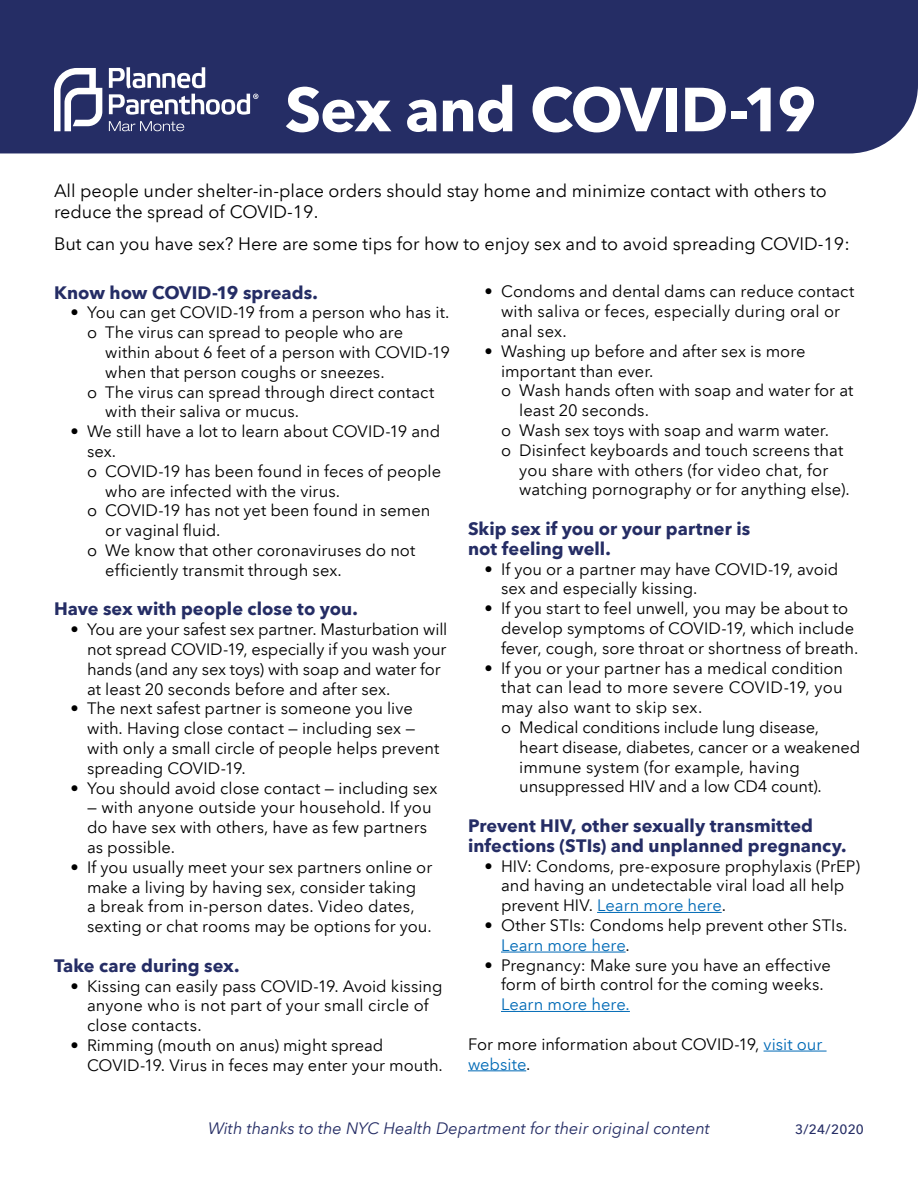
<style>
.page{position:relative;width:918px;height:1188px;background:#fff}
.page>*{position:absolute;margin:0;border:0;box-sizing:border-box;transform-origin:0 0}
.t1{font:700 61.5px "Avenir Next LT Pro";letter-spacing:-.02em;color:#fff}
.t2{font:700 18px/19.8px "Avenir Next LT Pro";letter-spacing:.005em;color:#252d65}
.t3{font:18px/21.6px "Avenir Next LT Pro";color:#000}
.t4{font:16.5px/19.8px "Avenir Next LT Pro";color:#000}
.t5{font:italic 16.5px "Avenir Next LT Pro";color:#252d65}
.t6{font:16.5px "Avenir Next LT Pro";color:#006ab6}
.t7{font:500 13.5px "Avenir Next LT Pro";letter-spacing:.02em;color:#252d65}
.s1{color:#006ab6}
</style>
<div class="page">
<div style="left:0;top:0;width:918px;height:153px;background:#252d65"></div>
<hr style="left:597px;top:912px;width:125px;height:1px;background:#006ab6">
<hr style="left:501px;top:952px;width:125px;height:1px;background:#006ab6">
<hr style="left:501px;top:1011px;width:129px;height:1px;background:#006ab6">
<hr style="left:764px;top:1051px;width:63px;height:1px;background:#006ab6">
<hr style="left:468px;top:1070px;width:58px;height:1px;background:#006ab6">
<svg style="left:54px;top:68px;width:48px;height:63px"></svg>
<svg style="left:109px;top:67px;width:149px;height:48px"></svg>
<svg style="left:109px;top:121px;width:75px;height:10px"></svg>
<h1 class="t1" style="left:285px;top:72px;width:533px">Sex and COVID-19</h1>
<p class="t3" style="left:54px;top:180px;width:774px">All people under shelter-in-place orders should stay home and minimize contact with others to reduce the spread of COVID-19.</p>
<p class="t3" style="left:54px;top:233px;width:797px">But can you have sex? Here are some tips for how to enjoy sex and to avoid spreading COVID-19:</p>
<p class="t2" style="left:54px;top:282px;width:265px">Know how COVID-19 spreads.</p>
<p class="t4" style="left:87px;top:303px;width:364px;text-indent:-16px">• You can get COVID-19 from a person who has it. o The virus can spread to people who are</p>
<p class="t4" style="left:105px;top:342px;width:346px">within about 6 feet of a person with COVID-19</p>
<p class="t4" style="left:105px;top:362px;width:281px">when that person coughs or sneezes.</p>
<p class="t4" style="left:87px;top:382px;width:349px">o The virus can spread through direct contact</p>
<p class="t4" style="left:105px;top:402px;width:195px">with their saliva or mucus.</p>
<p class="t4" style="left:70px;top:422px;width:371px">• We still have a lot to learn about COVID-19 and</p>
<p class="t4" style="left:87px;top:441px;width:31px">sex.</p>
<p class="t4" style="left:87px;top:461px;width:356px">o COVID-19 has been found in feces of people</p>
<p class="t4" style="left:105px;top:481px;width:236px">who are infected with the virus.</p>
<p class="t4" style="left:87px;top:501px;width:345px">o COVID-19 has not yet been found in semen</p>
<p class="t4" style="left:105px;top:521px;width:117px">or vaginal fluid.</p>
<p class="t4" style="left:87px;top:540px;width:330px">o We know that other coronaviruses do not</p>
<p class="t4" style="left:105px;top:560px;width:238px">efficiently transmit through sex.</p>
<p class="t2" style="left:54px;top:599px;width:305px">Have sex with people close to you.</p>
<p class="t4" style="left:87px;top:620px;width:362px;text-indent:-16px">• You are your safest sex partner. Masturbation will not spread COVID-19, especially if you wash your hands (and any sex toys) with soap and water for at least 20 seconds before and after sex.</p>
<p class="t4" style="left:87px;top:699px;width:354px;text-indent:-16px">• The next safest partner is someone you live with. Having close contact — including sex — with only a small circle of people helps prevent spreading COVID-19.</p>
<p class="t4" style="left:70px;top:778px;width:369px">• You should avoid close contact — including sex</p>
<p class="t4" style="left:87px;top:798px;width:346px">— with anyone outside your household. If you do have sex with others, have as few partners as possible.</p>
<p class="t4" style="left:87px;top:857px;width:347px;text-indent:-16px">• If you usually meet your sex partners online or make a living by having sex, consider taking<br>a break from in-person dates. Video dates, sexting or chat rooms may be options for you.</p>
<p class="t2" style="left:54px;top:955px;width:187px">Take care during sex.</p>
<p class="t4" style="left:87px;top:976px;width:357px;text-indent:-16px">• Kissing can easily pass COVID-19. Avoid kissing anyone who is not part of your small circle of close contacts.</p>
<p class="t4" style="left:87px;top:1035px;width:357px;text-indent:-16px">• Rimming (mouth on anus) might spread<br>COVID-19. Virus in feces may enter your mouth.</p>
<p class="t4" style="left:501px;top:282px;width:355px;text-indent:-16px">• Condoms and dental dams can reduce contact with saliva or feces, especially during oral or anal sex.</p>
<p class="t4" style="left:484px;top:341px;width:323px">• Washing up before and after sex is more</p>
<p class="t4" style="left:501px;top:361px;width:154px">important than ever.</p>
<p class="t4" style="left:501px;top:381px;width:354px">o Wash hands often with soap and water for at</p>
<p class="t4" style="left:519px;top:401px;width:131px">least 20 seconds.</p>
<p class="t4" style="left:501px;top:420px;width:330px">o Wash sex toys with soap and warm water.</p>
<p class="t4" style="left:501px;top:440px;width:344px">o Disinfect keyboards and touch screens that</p>
<p class="t4" style="left:519px;top:460px;width:310px">you share with others (for video chat, for</p>
<p class="t4" style="left:519px;top:480px;width:332px">watching pornography or for anything else).</p>
<p class="t2" style="left:468px;top:519px;width:284px">Skip sex if you or your partner is not feeling well.</p>
<p class="t4" style="left:501px;top:559px;width:339px;text-indent:-16px">• If you or a partner may have COVID-19, avoid sex and especially kissing.</p>
<p class="t4" style="left:501px;top:599px;width:359px;text-indent:-16px">• If you start to feel unwell, you may be about to develop symptoms of COVID-19, which include fever, cough, sore throat or shortness of breath.</p>
<p class="t4" style="left:501px;top:658px;width:344px;text-indent:-16px">• If you or your partner has a medical condition that can lead to more severe COVID-19, you may also want to skip sex.<br>o Medical conditions include lung disease,</p>
<p class="t4" style="left:519px;top:737px;width:342px">heart disease, diabetes, cancer or a weakened immune system (for example, having unsuppressed HIV and a low CD4 count).</p>
<p class="t2" style="left:468px;top:816px;width:380px">Prevent HIV, other sexually transmitted infections (STIs) and unplanned pregnancy.</p>
<p class="t4" style="left:501px;top:856px;width:360px;text-indent:-16px">• HIV: Condoms, pre-exposure prophylaxis (PrEP) and having an undetectable viral load all help prevent HIV. <span class="s1">Learn more here</span>.</p>
<p class="t4" style="left:501px;top:915px;width:348px;text-indent:-16px">• Other STIs: Condoms help prevent other STIs.<br><span class="s1">Learn more here</span>.</p>
<p class="t4" style="left:484px;top:955px;width:348px;text-align:center">• Pregnancy: Make sure you have an effective form of birth control for the coming weeks.</p>
<p class="t6" style="left:501px;top:995px;width:130px">Learn more here.</p>
<p class="t4" style="left:468px;top:1034px;width:356px">For more information about COVID-19, <span class="s1">visit our website</span>.</p>
<p class="t5" style="left:208px;top:1118px;width:503px">With thanks to the NYC Health Department for their original content</p>
<p class="t7" style="left:795px;top:1121px;width:70px">3/24/2020</p>
</div>
